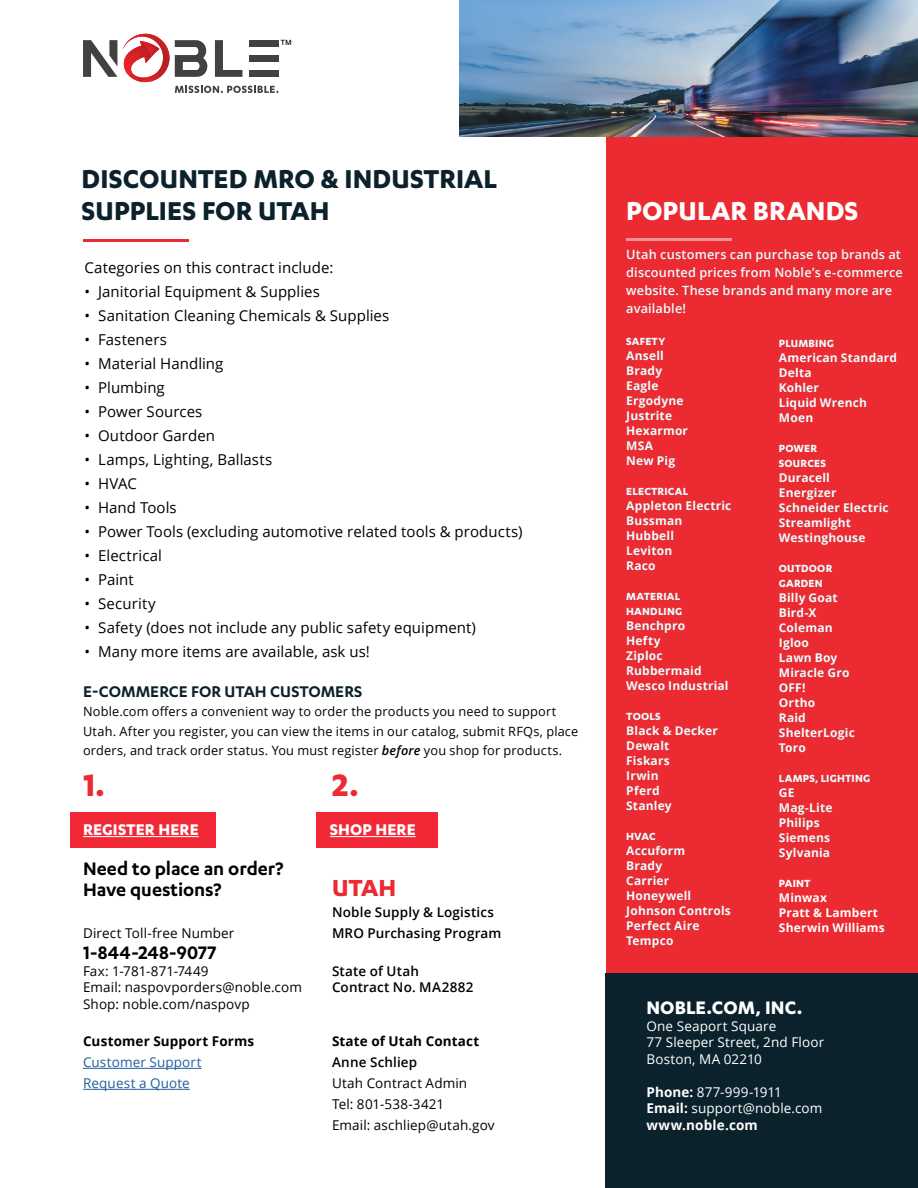
<style>
.page{position:relative;width:918px;height:1188px;background:#fff}
.page>*{position:absolute;margin:0;border:0;box-sizing:border-box;transform-origin:0 0}
.t1{font:700 36px "Karbon";color:#eb2a32}
.t2{font:700 30px/31.5px "Karbon";color:#0b222c}
.t3{font:700 30px "Karbon";letter-spacing:.005em;color:#fff}
.t4{font:700 27px "Karbon";color:#eb2a32}
.t5{font:600 21px/21px "Karbon";letter-spacing:-.005em;color:#000}
.t6{font:700 21px "Karbon";letter-spacing:.005em;color:#fff}
.t7{font:600 18px "Karbon";color:#0b222c}
.t8{font:700 18px "Karbon";letter-spacing:.005em;color:#fff}
.t9{font:15px "Open Sans";letter-spacing:.005em;color:#000}
.t10{font:13.5px/21px "Open Sans";letter-spacing:.01em;color:#000}
.t11{font:13.5px/16.5px "Open Sans";letter-spacing:.01em;color:#fff}
.t12{font:600 13.5px "Open Sans";letter-spacing:.01em;color:#000}
.t13{font:700 13.5px "Open Sans";letter-spacing:.01em;color:#000}
.t14{font:13.5px "Open Sans";letter-spacing:.01em;color:#215e9e}
.t15{font:12.75px/19.5px "Open Sans";letter-spacing:.015em;color:#000}
.t16{font:600 12.75px/18px "Open Sans";letter-spacing:.015em;color:#e7ffff}
.t17{font:700 12px/15px "Open Sans";letter-spacing:.015em;color:#e7ffff}
.t18{font:700 12px/15px "Karbon";letter-spacing:.015em;color:#e7ffff}
.t19{font:700 12px/15px "Open Sans";letter-spacing:.015em;color:#fff}
.t20{font:700 12px "Karbon";letter-spacing:.01em;color:#fff}
.t21{font:600 7.2px "Open Sans";color:#000}
.s1{font-weight:600;font-style:italic}
.s2{font-weight:700}
</style>
<div class="page">
<div style="left:71px;top:812px;width:145px;height:35px;background:#f32837"></div>
<div style="left:317px;top:813px;width:121px;height:35px;background:#f32837"></div>
<div style="left:249px;top:55px;width:30px;height:7px;background:#414142"></div>
<div style="left:249px;top:40px;width:30px;height:7px;background:#414142"></div>
<div style="left:249px;top:70px;width:30px;height:7px;background:#414142"></div>
<svg style="left:83px;top:34px;width:195px;height:59px"></svg>
<hr style="left:83px;top:836px;width:116px;height:1px;background:#fff">
<hr style="left:330px;top:836px;width:86px;height:1px;background:#fff">
<hr style="left:83px;top:1068px;width:119px;height:1px;background:#215e9e">
<hr style="left:83px;top:1089px;width:107px;height:1px;background:#215e9e">
<hr style="left:83px;top:239px;width:105px;height:3px;background:#eb2a32">
<div style="left:606px;top:122px;width:312px;height:856px;background:#eb2a32"></div>
<hr style="left:626px;top:239px;width:106px;height:2px;background:#fff">
<div style="left:606px;top:973px;width:312px;height:215px;background:#0b222c"></div>
<img style="left:459px;top:0;width:459px;height:136px">
<p class="t21" style="left:281px;top:38px;width:12px">TM</p>
<h2 class="t2" style="left:82px;top:162px;width:417px">DISCOUNTED MRO &amp; INDUSTRIAL<br>SUPPLIES FOR UTAH</h2>
<p class="t9" style="left:85px;top:257px;width:250px">Categories on this contract include:</p>
<p class="t9" style="left:85px;top:281px;width:237px">• Janitorial Equipment &amp; Supplies</p>
<p class="t9" style="left:85px;top:305px;width:306px">• Sanitation Cleaning Chemicals &amp; Supplies</p>
<p class="t9" style="left:85px;top:329px;width:84px">• Fasteners</p>
<p class="t9" style="left:85px;top:353px;width:140px">• Material Handling</p>
<p class="t9" style="left:85px;top:377px;width:82px">• Plumbing</p>
<p class="t9" style="left:85px;top:401px;width:119px">• Power Sources</p>
<p class="t9" style="left:85px;top:425px;width:132px">• Outdoor Garden</p>
<p class="t9" style="left:85px;top:449px;width:189px">• Lamps, Lighting, Ballasts</p>
<p class="t9" style="left:85px;top:473px;width:54px">• HVAC</p>
<p class="t9" style="left:85px;top:497px;width:94px">• Hand Tools</p>
<p class="t9" style="left:85px;top:521px;width:439px">• Power Tools (excluding automotive related tools &amp; products)</p>
<p class="t9" style="left:85px;top:545px;width:79px">• Electrical</p>
<p class="t9" style="left:85px;top:569px;width:51px">• Paint</p>
<p class="t9" style="left:85px;top:593px;width:73px">• Security</p>
<p class="t9" style="left:85px;top:617px;width:393px">• Safety (does not include any public safety equipment)</p>
<p class="t9" style="left:85px;top:641px;width:287px">• Many more items are available, ask us!</p>
<h3 class="t7" style="left:83px;top:681px;width:281px">E-COMMERCE FOR UTAH CUSTOMERS</h3>
<p class="t15" style="left:83px;top:702px;width:497px">Noble.com offers a convenient way to order the products you need to support<br>Utah. After you register, you can view the items in our catalog, submit RFQs, place orders, and track order status. You must register <span class="s1">before</span> you shop for products.</p>
<h1 class="t1" style="left:83px;top:764px;width:24px">1.</h1>
<h1 class="t1" style="left:332px;top:764px;width:28px">2.</h1>
<h3 class="t8" style="left:83px;top:819px;width:117px">REGISTER HERE</h3>
<h3 class="t8" style="left:330px;top:819px;width:87px">SHOP HERE</h3>
<h3 class="t5" style="left:83px;top:858px;width:202px">Need to place an order?<br>Have questions?</h3>
<h3 class="t4" style="left:332px;top:873px;width:66px">UTAH</h3>
<p class="t12" style="left:332px;top:903px;width:163px">Noble Supply &amp; Logistics</p>
<p class="t10" style="left:83px;top:923px;width:153px">Direct Toll-free Number</p>
<p class="t12" style="left:332px;top:924px;width:171px">MRO Purchasing Program</p>
<h3 class="t5" style="left:83px;top:942px;width:135px">1-844-248-9077</h3>
<p class="t10" style="left:83px;top:960px;width:127px">Fax: 1-781-871-7449</p>
<p class="t12" style="left:332px;top:962px;width:88px">State of Utah</p>
<p class="t10" style="left:83px;top:977px;width:220px">Email: naspovporders@noble.com</p>
<p class="t12" style="left:332px;top:978px;width:143px">Contract No. MA2882</p>
<p class="t10" style="left:83px;top:993px;width:168px">Shop: noble.com/naspovp</p>
<p class="t13" style="left:83px;top:1032px;width:173px">Customer Support Forms</p>
<p class="t13" style="left:332px;top:1032px;width:149px">State of Utah Contact</p>
<p class="t14" style="left:83px;top:1053px;width:120px">Customer Support</p>
<p class="t12" style="left:332px;top:1053px;width:87px">Anne Schliep</p>
<p class="t14" style="left:83px;top:1074px;width:108px">Request a Quote</p>
<p class="t10" style="left:332px;top:1073px;width:164px">Utah Contract Admin<br>Tel: 801-538-3421<br>Email: aschliep@utah.gov</p>
<h2 class="t3" style="left:626px;top:194px;width:234px">POPULAR BRANDS</h2>
<p class="t16" style="left:626px;top:245px;width:278px">Utah customers can purchase top brands at discounted prices from Noble’s e-commerce website. These brands and many more are available!</p>
<p class="t18" style="left:626px;top:333px;width:41px">SAFETY</p>
<p class="t17" style="left:626px;top:347px;width:63px">Ansell<br>Brady<br>Eagle<br>Ergodyne<br>Justrite<br>Hexarmor<br>MSA<br>New Pig</p>
<p class="t18" style="left:626px;top:483px;width:63px">ELECTRICAL</p>
<p class="t17" style="left:626px;top:497px;width:107px">Appleton Electric<br>Bussman<br>Hubbell<br>Leviton<br>Raco</p>
<p class="t18" style="left:626px;top:588px;width:57px">MATERIAL<br>HANDLING</p>
<p class="t17" style="left:626px;top:617px;width:104px">Benchpro<br>Hefty<br>Ziploc<br>Rubbermaid<br>Wesco Industrial</p>
<p class="t18" style="left:626px;top:708px;width:36px">TOOLS</p>
<p class="t17" style="left:626px;top:722px;width:93px">Black &amp; Decker<br>Dewalt<br>Fiskars<br>Irwin<br>Pferd<br>Stanley</p>
<p class="t18" style="left:626px;top:828px;width:31px">HVAC</p>
<p class="t17" style="left:626px;top:842px;width:106px">Accuform<br>Brady<br>Carrier<br>Honeywell<br>Johnson Controls<br>Perfect Aire<br>Tempco</p>
<p class="t18" style="left:779px;top:336px;width:57px">PLUMBING</p>
<p class="t17" style="left:779px;top:350px;width:120px">American Standard<br>Delta<br>Kohler<br>Liquid Wrench<br>Moen</p>
<p class="t18" style="left:779px;top:441px;width:49px">POWER<br>SOURCES</p>
<p class="t17" style="left:779px;top:470px;width:111px">Duracell<br>Energizer<br>Schneider Electric<br>Streamlight<br>Westinghouse</p>
<p class="t18" style="left:779px;top:561px;width:55px">OUTDOOR<br>GARDEN</p>
<p class="t17" style="left:779px;top:590px;width:77px">Billy Goat<br>Bird-X<br>Coleman<br>Igloo<br>Lawn Boy<br>Miracle Gro<br>OFF!<br>Ortho<br>Raid<br>ShelterLogic<br>Toro</p>
<p class="t18" style="left:779px;top:771px;width:93px">LAMPS, LIGHTING</p>
<p class="t17" style="left:779px;top:785px;width:55px">GE<br>Mag-Lite<br>Philips<br>Siemens<br>Sylvania</p>
<p class="t20" style="left:779px;top:877px;width:33px">PAINT</p>
<p class="t19" style="left:779px;top:890px;width:108px">Minwax<br>Pratt &amp; Lambert<br>Sherwin Williams</p>
<h3 class="t6" style="left:646px;top:996px;width:158px">NOBLE.COM, INC.</h3>
<p class="t11" style="left:646px;top:1017px;width:179px">One Seaport Square<br>77 Sleeper Street, 2nd Floor<br>Boston, MA 02210</p>
<p class="t11" style="left:646px;top:1083px;width:178px"><span class="s2">Phone:</span> 877-999-1911<br><span class="s2">Email:</span> support@noble.com <span class="s2">www.noble.com</span></p>
</div>
